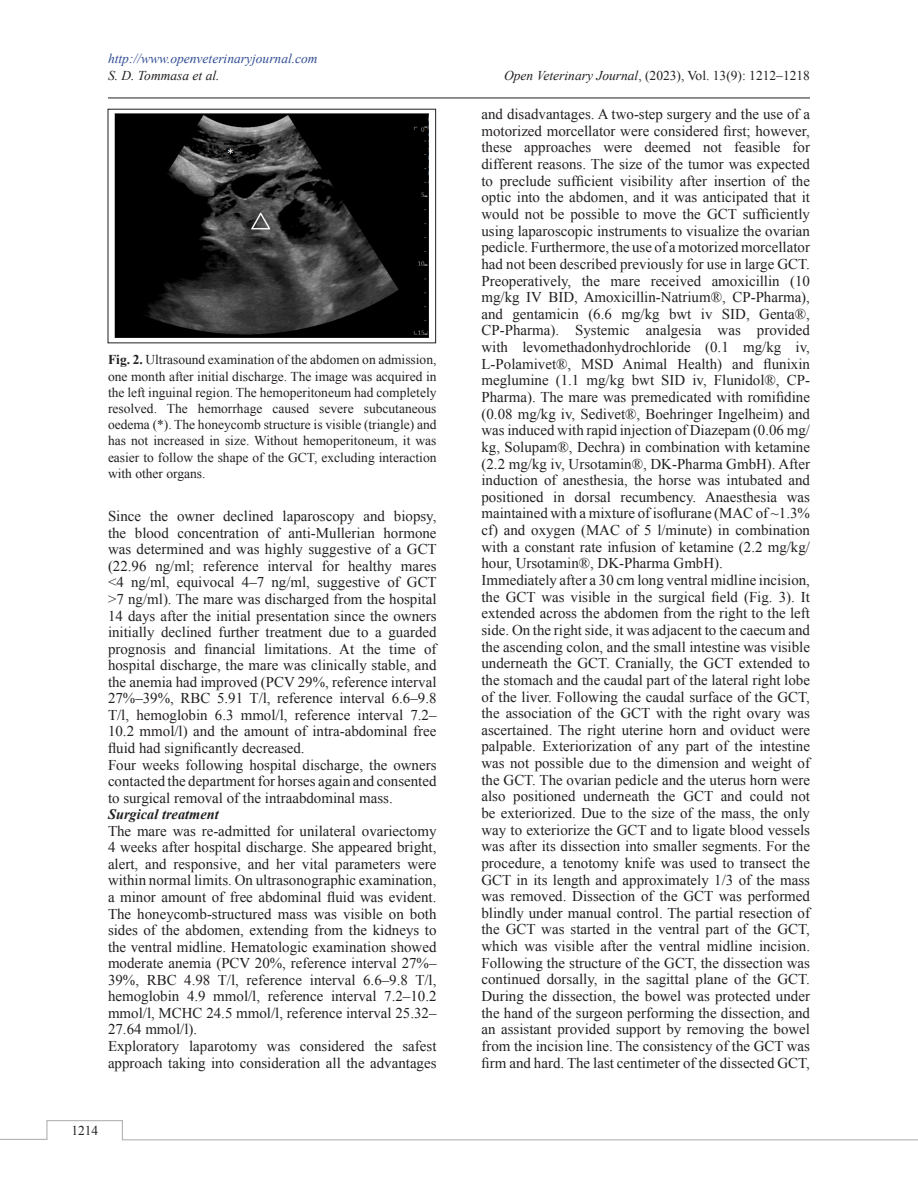
<style>
.page{position:relative;width:918px;height:1188px;background:#fff}
.page>*{position:absolute;margin:0;border:0;box-sizing:border-box;transform-origin:0 0}
.Para{font:15px/16.6px "Times New Roman";color:#231f20;text-align:justify}
.B_Head{font:italic 700 14.4px "Times New Roman";color:#231f20}
.Fig_Caption{font:13.5px/16.2px "Times New Roman";color:#231f20;text-align:justify}
.t1{font:italic 13.5px "Times New Roman";color:#304d94}
.t2{font:italic 13.5px "Times New Roman";color:#231f20}
.s1{font-style:italic}
.s2{font-weight:700}
</style>
<div class="page">
<hr style="left:108px;top:98px;width:702px;height:1px;background:#231f20">
<svg style="left:0;top:1120px;width:918px;height:21px"></svg>
<img style="left:114px;top:113px;width:315px;height:225px">
<p class="t1" style="left:108px;top:50px;width:211px">http://www.openveterinaryjournal.com</p>
<p class="t2" style="left:108px;top:66px;width:113px">S. D. Tommasa et al.</p>
<p class="Fig_Caption" style="left:504px;top:67px;width:307px"><span class="s1">Open Veterinary Journal</span>, (2023), Vol. 13(9): 1212–1218</p>
<p class="Fig_Caption" style="left:108px;top:352px;width:330px"><span class="s2">Fig. 2.</span> Ultrasound examination of the abdomen on admission, one month after initial discharge. The image was acquired in the left inguinal region. The hemoperitoneum had completely resolved. The hemorrhage caused severe subcutaneous oedema (*). The honeycomb structure is visible (triangle) and has not increased in size. Without hemoperitoneum, it was easier to follow the shape of the GCT, excluding interaction with other organs.</p>
<p class="Para" style="left:108px;top:508px;width:330px">Since the owner declined laparoscopy and biopsy, the blood concentration of anti-Mullerian hormone was determined and was highly suggestive of a GCT (22.96 ng/ml; reference interval for healthy mares &lt;4 ng/ml, equivocal 4–7 ng/ml, suggestive of GCT &gt;7 ng/ml). The mare was discharged from the hospital 14 days after the initial presentation since the owners initially declined further treatment due to a guarded prognosis and financial limitations. At the time of hospital discharge, the mare was clinically stable, and the anemia had improved (PCV 29%, reference interval 27%–39%, RBC 5.91 T/l, reference interval 6.6–9.8<br>T/l, hemoglobin 6.3 mmol/l, reference interval 7.2– 10.2 mmol/l) and the amount of intra-abdominal free fluid had significantly decreased.</p>
<p class="Para" style="left:108px;top:756px;width:330px">Four weeks following hospital discharge, the owners contacted the department for horses again and consented to surgical removal of the intraabdominal mass.</p>
<p class="B_Head" style="left:108px;top:804px;width:112px">Surgical treatment</p>
<p class="Para" style="left:108px;top:822px;width:330px">The mare was re-admitted for unilateral ovariectomy 4 weeks after hospital discharge. She appeared bright, alert, and responsive, and her vital parameters were within normal limits. On ultrasonographic examination, a minor amount of free abdominal fluid was evident.<br>The honeycomb-structured mass was visible on both sides of the abdomen, extending from the kidneys to the ventral midline. Hematologic examination showed moderate anemia (PCV 20%, reference interval 27%– 39%, RBC 4.98 T/l, reference interval 6.6–9.8 T/l, hemoglobin 4.9 mmol/l, reference interval 7.2–10.2 mmol/l, MCHC 24.5 mmol/l, reference interval 25.32– 27.64 mmol/l).</p>
<p class="Para" style="left:108px;top:1037px;width:330px">Exploratory laparotomy was considered the safest approach taking into consideration all the advantages</p>
<p class="Para" style="left:482px;top:106px;width:330px">and disadvantages. A two-step surgery and the use of a motorized morcellator were considered first; however, these approaches were deemed not feasible for different reasons. The size of the tumor was expected to preclude sufficient visibility after insertion of the optic into the abdomen, and it was anticipated that it would not be possible to move the GCT sufficiently using laparoscopic instruments to visualize the ovarian pedicle. Furthermore, the use of a motorized morcellator had not been described previously for use in large GCT.</p>
<p class="Para" style="left:482px;top:272px;width:330px">Preoperatively, the mare received amoxicillin (10 mg/kg IV BID, Amoxicillin-Natrium®, CP-Pharma), and gentamicin (6.6 mg/kg bwt iv SID, Genta®, CP-Pharma). Systemic analgesia was provided with levomethadonhydrochloride (0.1 mg/kg iv, L-Polamivet®, MSD Animal Health) and flunixin meglumine (1.1 mg/kg bwt SID iv, Flunidol®, CP-Pharma). The mare was premedicated with romifidine (0.08 mg/kg iv, Sedivet®, Boehringer Ingelheim) and was induced with rapid injection of Diazepam (0.06 mg/ kg, Solupam®, Dechra) in combination with ketamine (2.2 mg/kg iv, Ursotamin®, DK-Pharma GmbH). After induction of anesthesia, the horse was intubated and positioned in dorsal recumbency. Anaesthesia was maintained with a mixture of isoflurane (MAC of ~1.3% cf) and oxygen (MAC of 5 l/minute) in combination with a constant rate infusion of ketamine (2.2 mg/kg/ hour, Ursotamin®, DK-Pharma GmbH).</p>
<p class="Para" style="left:482px;top:571px;width:330px">Immediately after a 30 cm long ventral midline incision, the GCT was visible in the surgical field (Fig. 3). It extended across the abdomen from the right to the left side. On the right side, it was adjacent to the caecum and the ascending colon, and the small intestine was visible underneath the GCT. Cranially, the GCT extended to the stomach and the caudal part of the lateral right lobe of the liver. Following the caudal surface of the GCT, the association of the GCT with the right ovary was ascertained. The right uterine horn and oviduct were palpable. Exteriorization of any part of the intestine was not possible due to the dimension and weight of the GCT. The ovarian pedicle and the uterus horn were also positioned underneath the GCT and could not be exteriorized. Due to the size of the mass, the only way to exteriorize the GCT and to ligate blood vessels was after its dissection into smaller segments. For the procedure, a tenotomy knife was used to transect the GCT in its length and approximately 1/3 of the mass was removed. Dissection of the GCT was performed blindly under manual control. The partial resection of the GCT was started in the ventral part of the GCT, which was visible after the ventral midline incision.<br>Following the structure of the GCT, the dissection was continued dorsally, in the sagittal plane of the GCT.<br>During the dissection, the bowel was protected under the hand of the surgeon performing the dissection, and an assistant provided support by removing the bowel from the incision line. The consistency of the GCT was firm and hard. The last centimeter of the dissected GCT,</p>
<p class="Fig_Caption" style="left:71px;top:1122px;width:28px">1214</p>
</div>
